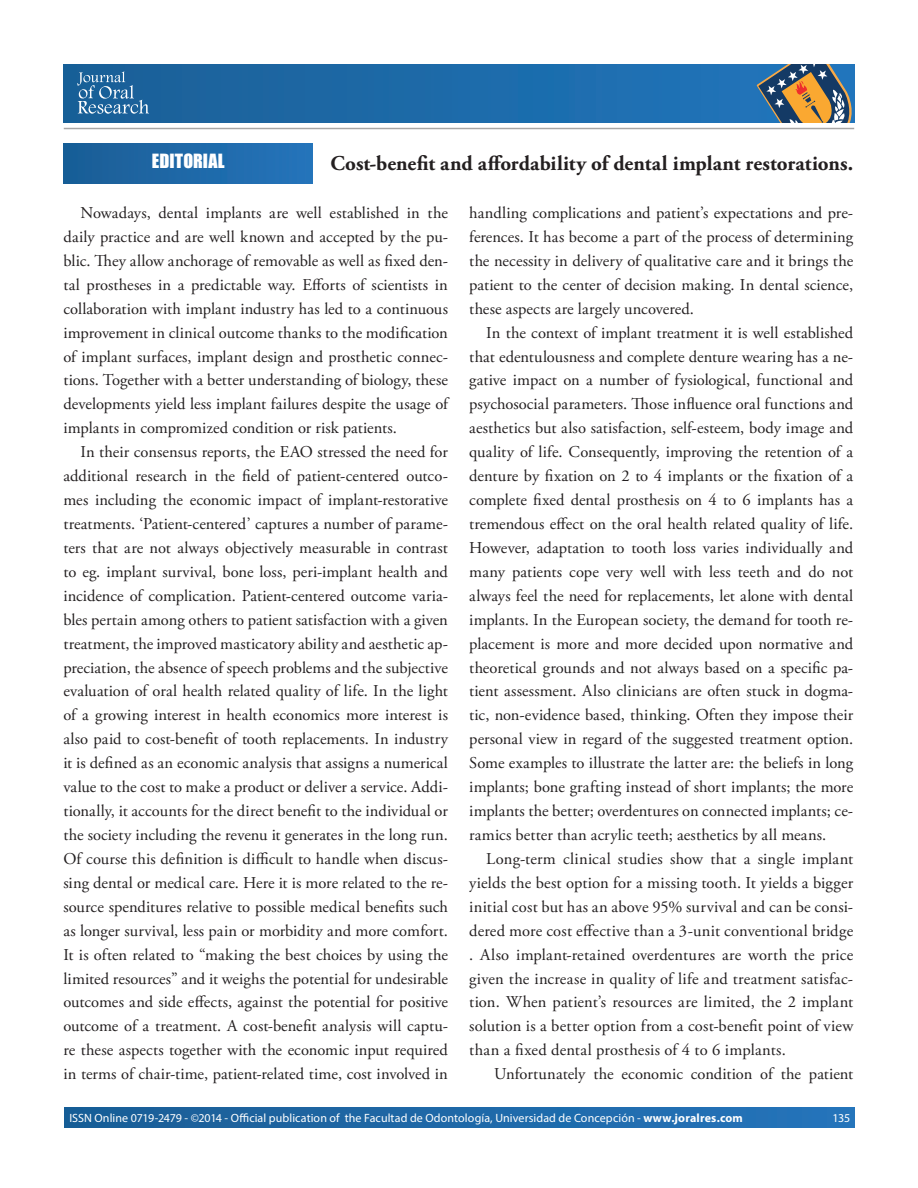
<style>
.page{position:relative;width:918px;height:1188px;background:#fff}
.page>*{position:absolute;margin:0;border:0;box-sizing:border-box;transform-origin:0 0}
.titulo{font:700 21px "Adobe Garamond Pro";color:#231f20}
.t1{font:18px "Impact";letter-spacing:.01em;color:#fff}
.texto_parrafos_inter{font:16.5px/23.9px "Adobe Garamond Pro";letter-spacing:.005em;color:#231f20;text-align:justify}
.t2{font:12px "Myriad Pro";letter-spacing:.005em;color:#fff}
.s1{font-weight:700}
</style>
<div class="page">
<svg style="left:64px;top:64px;width:692px;height:59px;background:#1c6aa8"></svg>
<svg style="left:756px;top:64px;width:98px;height:59px;background:#6c7574"></svg>
<svg style="left:77px;top:71px;width:72px;height:43px;background:#407baa"></svg>
<hr style="left:63px;top:127px;width:792px;height:3px;background:#ebeaea">
<hr style="left:64px;top:128px;width:790px;height:1px;background:#231f20">
<div style="left:64px;top:1108px;width:790px;height:19px;background:linear-gradient(to right,#195d95,#2574bb)"></div>
<div style="left:63px;top:143px;width:250px;height:40px;background:linear-gradient(to right,#195d95,#2574ba)"></div>
<p class="t1" style="left:152px;top:147px;width:74px">EDITORIAL</p>
<p class="titulo" style="left:330px;top:151px;width:524px">Cost-benefit and affordability of dental implant restorations.</p>
<p class="texto_parrafos_inter" style="left:63px;top:201px;width:386px;text-indent:17px">Nowadays, dental implants are well established in the daily practice and are well known and accepted by the pu&shy;blic. They allow anchorage of removable as well as fixed den&shy;tal prostheses in a predictable way. Efforts of scientists in collaboration with implant industry has led to a continuous improvement in clinical outcome thanks to the modification of implant surfaces, implant design and prosthetic connec&shy;tions. Together with a better understanding of biology, these developments yield less implant failures despite the usage of implants in compromized condition or risk patients.</p>
<p class="texto_parrafos_inter" style="left:63px;top:441px;width:386px;text-indent:17px">In their consensus reports, the EAO stressed the need for additional research in the field of patient-centered outco&shy;mes including the economic impact of implant-restorative treatments. ‘Patient-centered’ captures a number of parame&shy;ters that are not always objectively measurable in contrast to eg. implant survival, bone loss, peri-implant health and incidence of complication. Patient-centered outcome varia&shy;bles pertain among others to patient satisfaction with a given treatment, the improved masticatory ability and aesthetic ap&shy;preciation, the absence of speech problems and the subjective evaluation of oral health related quality of life. In the light of a growing interest in health economics more interest is also paid to cost-benefit of tooth replacements. In industry it is defined as an economic analysis that assigns a numerical value to the cost to make a product or deliver a service. Addi&shy;tionally, it accounts for the direct benefit to the individual or the society including the revenu it generates in the long run.<br>Of course this definition is difficult to handle when discus&shy;sing dental or medical care. Here it is more related to the re&shy;source spenditures relative to possible medical benefits such as longer survival, less pain or morbidity and more comfort.<br>It is often related to “making the best choices by using the limited resources” and it weighs the potential for undesirable outcomes and side effects, against the potential for positive outcome of a treatment. A cost-benefit analysis will captu&shy;re these aspects together with the economic input required in terms of chair-time, patient-related time, cost involved in</p>
<p class="texto_parrafos_inter" style="left:469px;top:201px;width:386px">handling complications and patient’s expectations and pre&shy;ferences. It has become a part of the process of determining the necessity in delivery of qualitative care and it brings the patient to the center of decision making. In dental science, these aspects are largely uncovered.</p>
<p class="texto_parrafos_inter" style="left:469px;top:321px;width:386px;text-indent:17px">In the context of implant treatment it is well established that edentulousness and complete denture wearing has a ne&shy;gative impact on a number of fysiological, functional and psychosocial parameters. Those influence oral functions and aesthetics but also satisfaction, self-esteem, body image and quality of life. Consequently, improving the retention of a denture by fixation on 2 to 4 implants or the fixation of a complete fixed dental prosthesis on 4 to 6 implants has a tremendous effect on the oral health related quality of life.<br>However, adaptation to tooth loss varies individually and many patients cope very well with less teeth and do not always feel the need for replacements, let alone with dental implants. In the European society, the demand for tooth re&shy;placement is more and more decided upon normative and theoretical grounds and not always based on a specific pa&shy;tient assessment. Also clinicians are often stuck in dogma&shy;tic, non-evidence based, thinking. Often they impose their personal view in regard of the suggested treatment option.<br>Some examples to illustrate the latter are: the beliefs in long implants; bone grafting instead of short implants; the more implants the better; overdentures on connected implants; ce&shy;ramics better than acrylic teeth; aesthetics by all means.</p>
<p class="texto_parrafos_inter" style="left:469px;top:847px;width:386px;text-indent:17px">Long-term clinical studies show that a single implant yields the best option for a missing tooth. It yields a bigger initial cost but has an above 95% survival and can be consi&shy;dered more cost effective than a 3-unit conventional bridge . Also implant-retained overdentures are worth the price given the increase in quality of life and treatment satisfac&shy;tion. When patient’s resources are limited, the 2 implant solution is a better option from a cost-benefit point of view than a fixed dental prosthesis of 4 to 6 implants.</p>
<p class="texto_parrafos_inter" style="left:494px;top:1063px;width:361px">Unfortunately the economic condition of the patient</p>
<p class="t2" style="left:69px;top:1111px;width:675px">ISSN Online 0719-2479 - ©2014 - Official publication of the Facultad de Odontología, Universidad de Concepción - <span class="s1">www.joralres.com</span></p>
<p class="t2" style="left:833px;top:1111px;width:19px">135</p>
</div>
